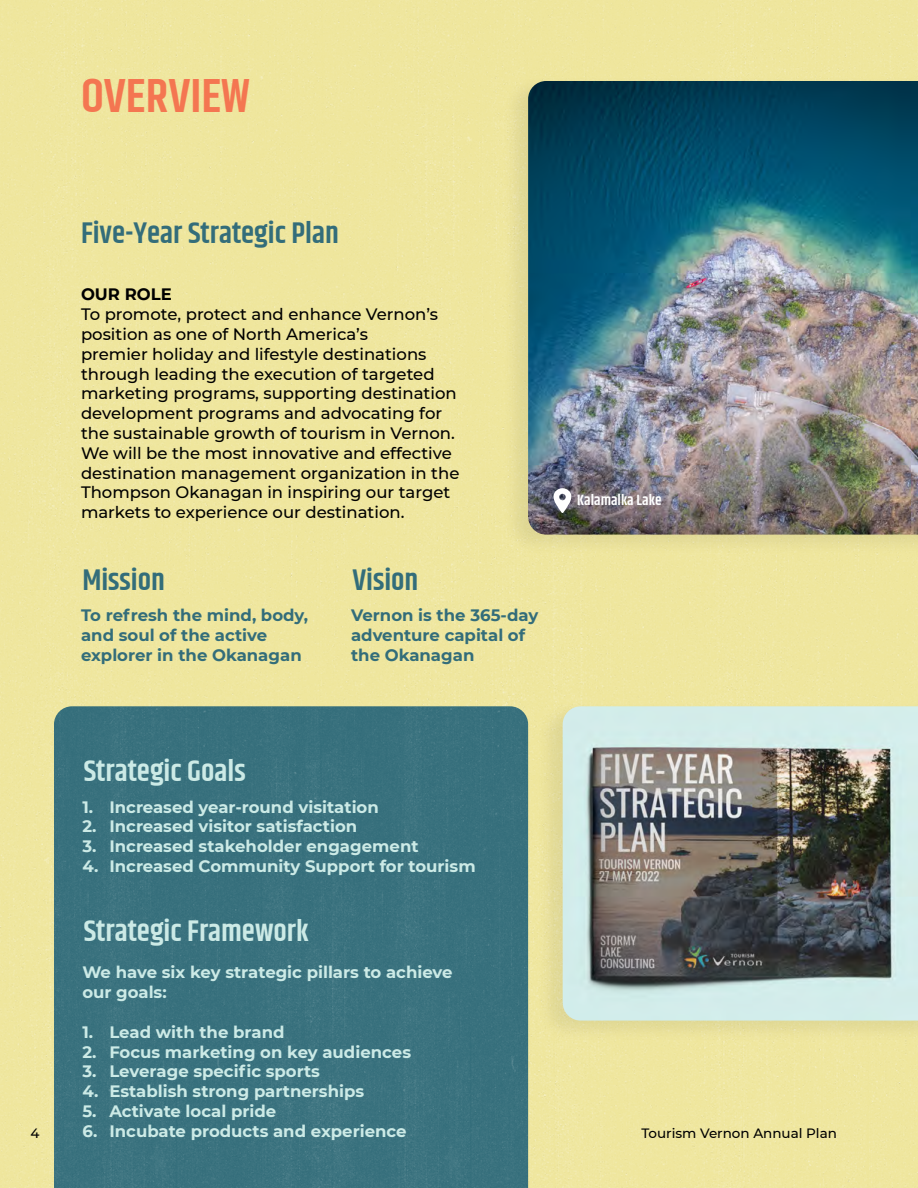
<style>
.page{position:relative;width:918px;height:1188px;background:#efe69f}
.page>*{position:absolute;margin:0;border:0;box-sizing:border-box;transform-origin:0 0}
.t1{font:600 48px "Khand";color:#f47651}
.t2{font:600 30px "Khand";color:#336d7a}
.t3{font:600 30px "Khand";color:#cceae6}
.t4{font:500 16.5px/19.8px "Montserrat";color:#000}
.t5{font:700 16.5px/19.8px "Montserrat";color:#cceae6}
.t6{font:700 16.5px/19.8px "Montserrat";color:#336d7a}
.t7{font:700 16.5px "Montserrat";color:#000}
.t8{font:600 15px "Khand";color:#fff}
.t9{font:500 13.5px "Montserrat";color:#000}
</style>
<div class="page">
<div style="left:54px;top:706px;width:474px;height:482px;background:#3a727e"></div>
<div style="left:501px;top:74px;width:417px;height:483px;background:#eae29b"></div>
<img style="left:528px;top:81px;width:390px;height:454px">
<div style="left:535px;top:699px;width:383px;height:344px;background:#eae29c"></div>
<img style="left:563px;top:706px;width:355px;height:315px">
<svg style="left:553px;top:488px;width:19px;height:25px"></svg>
<h1 class="t1" style="left:81px;top:64px;width:171px">OVERVIEW</h1>
<h2 class="t2" style="left:81px;top:213px;width:259px">Five-Year Strategic Plan</h2>
<p class="t7" style="left:81px;top:283px;width:92px">OUR ROLE</p>
<p class="t4" style="left:81px;top:304px;width:380px">To promote, protect and enhance Vernon’s position as one of North America’s<br>premier holiday and lifestyle destinations through leading the execution of targeted marketing programs, supporting destination development programs and advocating for the sustainable growth of tourism in Vernon.<br>We will be the most innovative and effective destination management organization in the Thompson Okanagan in inspiring our target markets to experience our destination.</p>
<h2 class="t2" style="left:82px;top:560px;width:84px">Mission</h2>
<h2 class="t2" style="left:352px;top:560px;width:68px">Vision</h2>
<p class="t6" style="left:81px;top:605px;width:229px">To refresh the mind, body, and soul of the active explorer in the Okanagan</p>
<p class="t6" style="left:351px;top:605px;width:189px">Vernon is the 365-day adventure capital of the Okanagan</p>
<h2 class="t3" style="left:84px;top:751px;width:163px">Strategic Goals</h2>
<p class="t5" style="left:82px;top:796px;width:298px">1. Increased year-round visitation</p>
<p class="t5" style="left:82px;top:816px;width:276px">2. Increased visitor satisfaction</p>
<p class="t5" style="left:82px;top:836px;width:338px">3. Increased stakeholder engagement</p>
<p class="t5" style="left:82px;top:855px;width:395px">4. Increased Community Support for tourism</p>
<h2 class="t3" style="left:84px;top:911px;width:227px">Strategic Framework</h2>
<p class="t8" style="left:577px;top:490px;width:86px">Kalamalka Lake</p>
<p class="t5" style="left:82px;top:962px;width:372px">We have six key strategic pillars to achieve our goals:</p>
<p class="t5" style="left:82px;top:1021px;width:204px">1. Lead with the brand</p>
<p class="t5" style="left:82px;top:1041px;width:330px">2. Focus marketing on key audiences</p>
<p class="t5" style="left:82px;top:1061px;width:239px">3. Leverage specific sports</p>
<p class="t5" style="left:82px;top:1081px;width:283px">4. Establish strong partnerships</p>
<p class="t5" style="left:82px;top:1100px;width:195px">5. Activate local pride</p>
<p class="t5" style="left:82px;top:1120px;width:326px">6. Incubate products and experience</p>
<p class="t9" style="left:31px;top:1124px;width:11px">4</p>
<p class="t9" style="left:641px;top:1124px;width:197px">Tourism Vernon Annual Plan</p>
</div>
